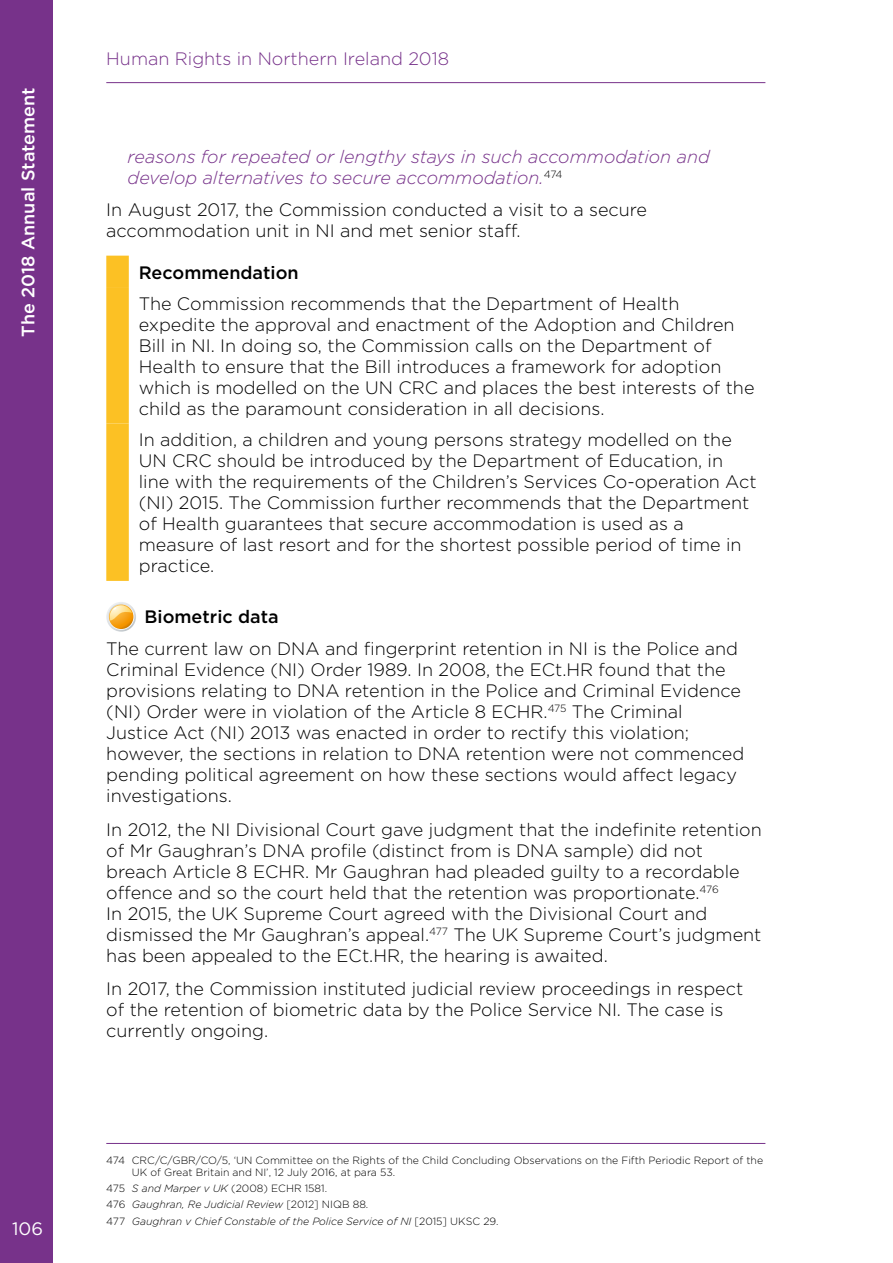
<style>
.page{position:relative;width:893px;height:1263px;background:#fff}
.page>*{position:absolute;margin:0;border:0;box-sizing:border-box;transform-origin:0 0}
.Body_text__2018{font:300 18px/21px "Gotham";color:#000}
.Quote__2018{font:italic 300 18px/21px "Gotham";color:#77328a}
.t1{font:300 18px "Gotham";color:#77328a}
.Heading_2__2018{font:500 18px "Gotham";color:#000}
.t2{font:500 18px "Gotham";color:#fff}
.t3{font:18px "Gotham";color:#fff}
.Footnotes__2018__For{font:300 10.5px/12px "Gotham";color:#000}
.Footnotes__2018__For-2{font:italic 300 10.5px "Gotham";color:#000}
.s1{font-style:italic}
.s2{font-style:normal}
</style>
<div class="page">
<div style="left:0;top:0;width:53px;height:1263px;background:#77328a"></div>
<hr style="left:106px;top:82px;width:659px;height:1px;background:#77328a">
<div style="left:106px;top:256px;width:23px;height:31px;background:#fcc124"></div>
<div style="left:106px;top:287px;width:23px;height:136px;background:#fcc124"></div>
<div style="left:106px;top:423px;width:23px;height:158px;background:#fcc124"></div>
<svg style="left:106px;top:602px;width:30px;height:30px"></svg>
<svg style="left:108px;top:604px;width:26px;height:26px"></svg>
<svg style="left:109px;top:604px;width:24px;height:25px"></svg>
<svg style="left:110px;top:605px;width:22px;height:16px"></svg>
<hr style="left:106px;top:1143px;width:659px;height:1px;background:#77328a">
<p class="t2" style="left:16px;top:337px;width:251px;rotate:-90deg">The 2018 Annual Statement</p>
<p class="t3" style="left:12px;top:1217px;width:32px">106</p>
<p class="t1" style="left:106px;top:48px;width:344px">Human Rights in Northern Ireland 2018</p>
<p class="Quote__2018" style="left:128px;top:146px;width:584px">reasons for repeated or lengthy stays in such accommodation and develop alternatives to secure accommodation.<sup>474</sup></p>
<p class="Body_text__2018" style="left:106px;top:198px;width:542px">In August 2017, the Commission conducted a visit to a secure accommodation unit in NI and met senior staff.</p>
<p class="Heading_2__2018" style="left:139px;top:260px;width:161px">Recommendation</p>
<p class="Body_text__2018" style="left:139px;top:293px;width:617px">The Commission recommends that the Department of Health expedite the approval and enactment of the Adoption and Children Bill in NI. In doing so, the Commission calls on the Department of Health to ensure that the Bill introduces a framework for adoption which is modelled on the UN CRC and places the best interests of the child as the paramount consideration in all decisions.</p>
<p class="Body_text__2018" style="left:139px;top:429px;width:619px">In addition, a children and young persons strategy modelled on the UN CRC should be introduced by the Department of Education, in line with the requirements of the Children’s Services Co-operation Act (NI) 2015. The Commission further recommends that the Department of Health guarantees that secure accommodation is used as a measure of last resort and for the shortest possible period of time in practice.</p>
<p class="Heading_2__2018" style="left:145px;top:605px;width:136px">Biometric data</p>
<p class="Body_text__2018" style="left:106px;top:637px;width:639px">The current law on DNA and fingerprint retention in NI is the Police and Criminal Evidence (NI) Order 1989. In 2008, the ECt.HR found that the provisions relating to DNA retention in the Police and Criminal Evidence (NI) Order were in violation of the Article 8 ECHR.<sup>475</sup> The Criminal Justice Act (NI) 2013 was enacted in order to rectify this violation; however, the sections in relation to DNA retention were not commenced pending political agreement on how these sections would affect legacy investigations.</p>
<p class="Body_text__2018" style="left:106px;top:818px;width:657px">In 2012, the NI Divisional Court gave judgment that the indefinite retention of Mr Gaughran’s DNA profile (distinct from is DNA sample) did not breach Article 8 ECHR. Mr Gaughran had pleaded guilty to a recordable offence and so the court held that the retention was proportionate.<sup>476<br></sup>In 2015, the UK Supreme Court agreed with the Divisional Court and dismissed the Mr Gaughran’s appeal.<sup>477</sup> The UK Supreme Court’s judgment has been appealed to the ECt.HR, the hearing is awaited.</p>
<p class="Body_text__2018" style="left:106px;top:978px;width:638px">In 2017, the Commission instituted judicial review proceedings in respect of the retention of biometric data by the Police Service NI. The case is currently ongoing.</p>
<p class="Footnotes__2018__For" style="left:132px;top:1154px;width:633px;text-indent:-26px">474 CRC/C/GBR/CO/5, ‘UN Committee on the Rights of the Child Concluding Observations on the Fifth Periodic Report of the<br>UK of Great Britain and NI’, 12 July 2016, at para 53.</p>
<p class="Footnotes__2018__For" style="left:106px;top:1182px;width:222px">475 <span class="s1">S and Marper v UK</span> (2008) ECHR 1581.</p>
<p class="Footnotes__2018__For-2" style="left:106px;top:1198px;width:264px"><span class="s2">476</span> Gaughran, Re Judicial Review <span class="s2">[2012] NIQB 88.</span></p>
<p class="Footnotes__2018__For-2" style="left:106px;top:1214px;width:394px"><span class="s2">477</span> Gaughran v Chief Constable of the Police Service of NI <span class="s2">[2015] UKSC 29.</span></p>
</div>
